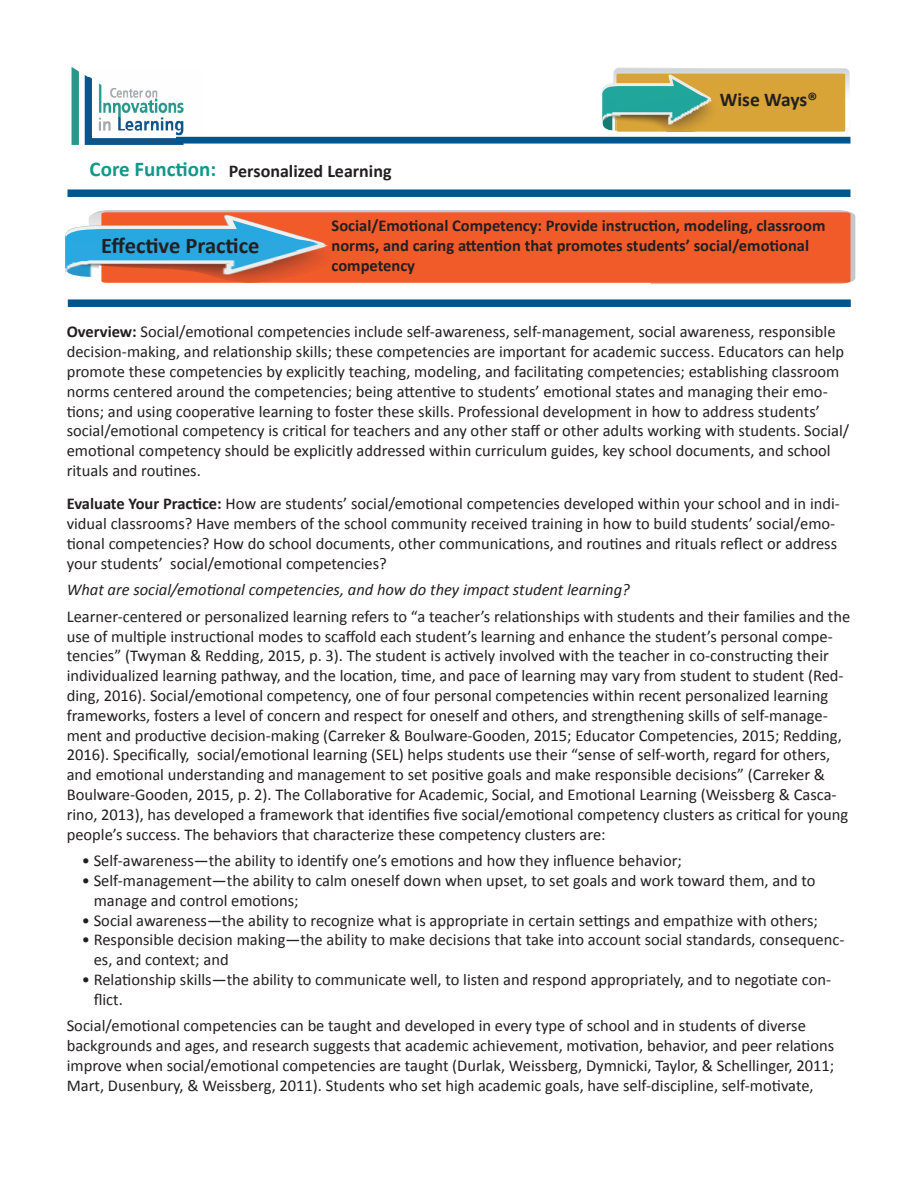
<style>
.page{position:relative;width:918px;height:1188px;background:#fff}
.page>*{position:absolute;margin:0;border:0;box-sizing:border-box;transform-origin:0 0}
.t1{font:700 22.5px "Calibri";color:#231f20}
.t2{font:700 21px "Calibri";color:#12978b}
.t3{font:700 19.5px "Calibri";letter-spacing:-.005em;color:#231f20}
.t4{font:700 18px "Calibri";color:#231f20}
.t5{font:16.5px/19.8px "Calibri";color:#231f20}
.t6{font:700 16.5px/19.8px "Calibri";color:#231f20}
.references{font:italic 16.5px "Calibri";color:#231f20}
.s1{font-weight:700}
</style>
<div class="page">
<svg style="left:603px;top:68px;width:247px;height:64px;background:#d2af5c"></svg>
<img style="left:603px;top:91px;width:114px;height:41px">
<div style="left:97px;top:210px;width:758px;height:74px;background:#c5c6c8"></div>
<div style="left:651px;top:212px;width:199px;height:71px;background:#f15b2a"></div>
<svg style="left:65px;top:212px;width:586px;height:72px;background:#e76840"></svg>
<img style="left:65px;top:235px;width:276px;height:49px">
<div style="left:67px;top:189px;width:783px;height:8px;background:#00558b"></div>
<div style="left:68px;top:299px;width:783px;height:8px;background:#00558b"></div>
<img style="left:71px;top:68px;width:131px;height:77px">
<div style="left:176px;top:137px;width:674px;height:7px;background:#00558b"></div>
<p class="t2" style="left:90px;top:155px;width:128px">Core Function:</p>
<p class="t4" style="left:229px;top:159px;width:164px">Personalized Learning</p>
<p class="t3" style="left:720px;top:87px;width:99px">Wise Ways®</p>
<h1 class="t1" style="left:101px;top:231px;width:160px">Effective Practice</h1>
<p class="t6" style="left:332px;top:216px;width:495px">Social/Emotional Competency: Provide instruction, modeling, classroom norms, and caring attention that promotes students’ social/emotional competency</p>
<p class="t5" style="left:67px;top:322px;width:784px"><span class="s1">Overview:</span> Social/emotional competencies include self-awareness, self-management, social awareness, responsible decision-making, and relationship skills; these competencies are important for academic success. Educators can help promote these competencies by explicitly teaching, modeling, and facilitating competencies; establishing classroom norms centered around the competencies; being attentive to students’ emotional states and managing their emo&shy;tions; and using cooperative learning to foster these skills. Professional development in how to address students’ social/emotional competency is critical for teachers and any other staff or other adults working with students. Social/ emotional competency should be explicitly addressed within curriculum guides, key school documents, and school rituals and routines.</p>
<p class="t5" style="left:67px;top:494px;width:775px"><span class="s1">Evaluate Your Practice:</span> How are students’ social/emotional competencies developed within your school and in indi&shy;vidual classrooms? Have members of the school community received training in how to build students’ social/emo&shy;tional competencies? How do school documents, other communications, and routines and rituals reflect or address your students’ social/emotional competencies?</p>
<p class="references" style="left:67px;top:579px;width:565px">What are social/emotional competencies, and how do they impact student learning?</p>
<p class="t5" style="left:67px;top:607px;width:785px">Learner-centered or personalized learning refers to “a teacher’s relationships with students and their families and the use of multiple instructional modes to scaffold each student’s learning and enhance the student’s personal compe&shy;tencies” (Twyman &amp; Redding, 2015, p. 3). The student is actively involved with the teacher in co-constructing their individualized learning pathway, and the location, time, and pace of learning may vary from student to student (Red&shy;ding, 2016). Social/emotional competency, one of four personal competencies within recent personalized learning frameworks, fosters a level of concern and respect for oneself and others, and strengthening skills of self-manage&shy;ment and productive decision-making (Carreker &amp; Boulware-Gooden, 2015; Educator Competencies, 2015; Redding, 2016). Specifically, social/emotional learning (SEL) helps students use their “sense of self-worth, regard for others, and emotional understanding and management to set positive goals and make responsible decisions” (Carreker &amp; Boulware-Gooden, 2015, p. 2). The Collaborative for Academic, Social, and Emotional Learning (Weissberg &amp; Casca&shy;rino, 2013), has developed a framework that identifies five social/emotional competency clusters as critical for young people’s success. The behaviors that characterize these competency clusters are:</p>
<p class="t5" style="left:82px;top:851px;width:602px">• Self-awareness—the ability to identify one’s emotions and how they influence behavior;</p>
<p class="t5" style="left:94px;top:871px;width:723px;text-indent:-12px">• Self-management—the ability to calm oneself down when upset, to set goals and work toward them, and to manage and control emotions;</p>
<p class="t5" style="left:82px;top:910px;width:738px">• Social awareness—the ability to recognize what is appropriate in certain settings and empathize with others;</p>
<p class="t5" style="left:94px;top:930px;width:752px;text-indent:-12px">• Responsible decision making—the ability to make decisions that take into account social standards, consequenc&shy;es, and context; and</p>
<p class="t5" style="left:94px;top:970px;width:739px;text-indent:-12px">• Relationship skills—the ability to communicate well, to listen and respond appropriately, and to negotiate con&shy;flict.</p>
<p class="t5" style="left:67px;top:1016px;width:769px">Social/emotional competencies can be taught and developed in every type of school and in students of diverse backgrounds and ages, and research suggests that academic achievement, motivation, behavior, and peer relations improve when social/emotional competencies are taught (Durlak, Weissberg, Dymnicki, Taylor, &amp; Schellinger, 2011; Mart, Dusenbury, &amp; Weissberg, 2011). Students who set high academic goals, have self-discipline, self-motivate,</p>
</div>
